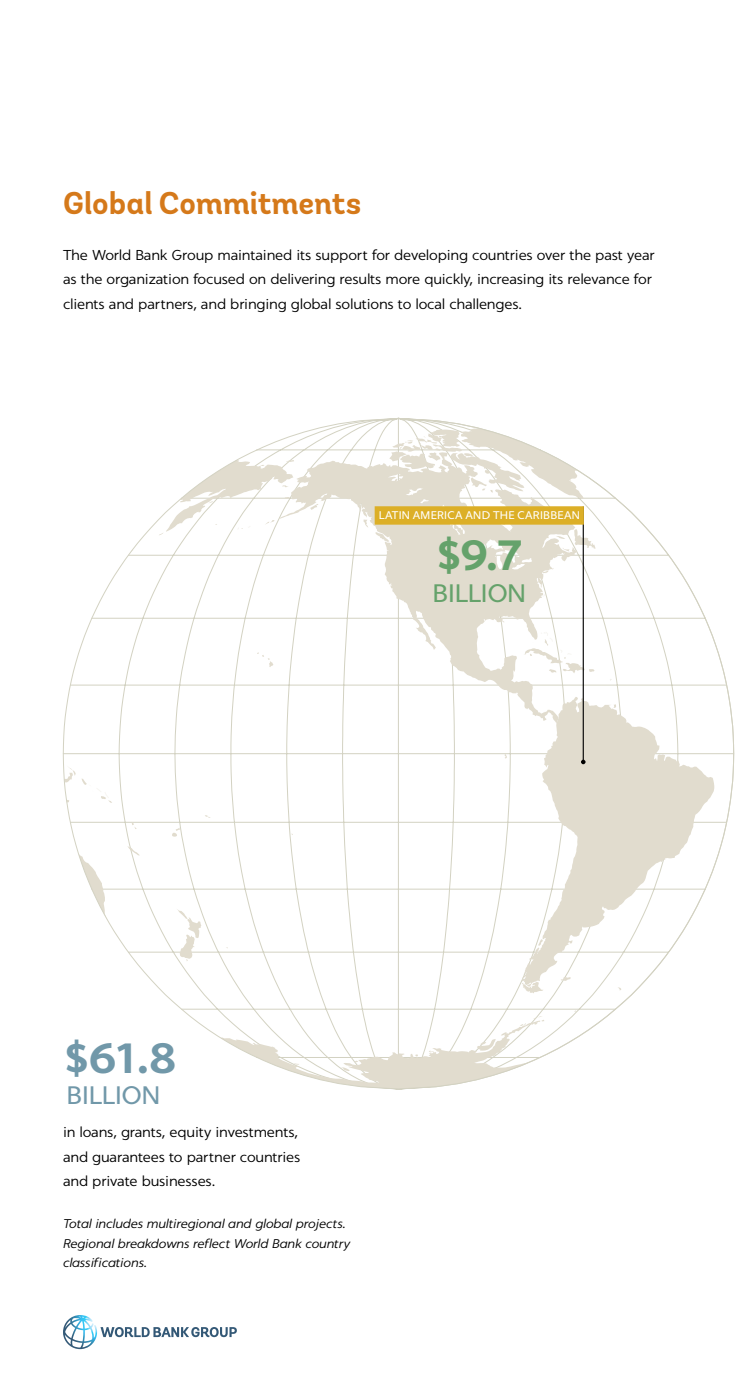
<style>
.page{position:relative;width:756px;height:1386px;background:#fff}
.page>*{position:absolute;margin:0;border:0;box-sizing:border-box;transform-origin:0 0}
.t1{font:600 45.5px "Ortodoxa";color:#7198a9}
.t2{font:600 45.5px "Ortodoxa";color:#65a26b}
.t3{font:700 31.5px "Andes";letter-spacing:-.005em;color:#d5791a}
.t4{font:26.25px "Ortodoxa";letter-spacing:-.005em;color:#65a26b}
.t5{font:26.25px "Ortodoxa";letter-spacing:-.005em;color:#7198a9}
.t6{font:300 14.88px/24.5px "Ortodoxa";letter-spacing:-.01em;color:#000}
.t7{font:italic 300 13.12px/19.2px "Ortodoxa";letter-spacing:-.01em;color:#000}
.t8{font:11.55px "Ortodoxa";letter-spacing:.02em;color:#fff}
</style>
<div class="page">
<svg style="left:63px;top:418px;width:671px;height:672px"></svg>
<hr style="left:583px;top:507px;width:1px;height:255px;background:#000">
<svg style="left:581px;top:760px;width:5px;height:4px"></svg>
<div style="left:375px;top:506px;width:209px;height:19px;background:#dcaf27"></div>
<svg style="left:63px;top:1315px;width:174px;height:34px"></svg>
<h2 class="t3" style="left:63px;top:184px;width:300px">Global Commitments</h2>
<p class="t6" style="left:63px;top:243px;width:593px">The World Bank Group maintained its support for developing countries over the past year as the organization focused on delivering results more quickly, increasing its relevance for clients and partners, and bringing global solutions to local challenges.</p>
<p class="t8" style="left:379px;top:509px;width:203px">LATIN AMERICA AND THE CARIBBEAN</p>
<h1 class="t2" style="left:435px;top:529px;width:89px">$9.7</h1>
<h3 class="t4" style="left:433px;top:578px;width:95px">BILLION</h3>
<h1 class="t1" style="left:63px;top:1031px;width:115px">$61.8</h1>
<h3 class="t5" style="left:67px;top:1081px;width:95px">BILLION</h3>
<p class="t6" style="left:63px;top:1120px;width:239px">in loans, grants, equity investments, and guarantees to partner countries and private businesses.</p>
<p class="t7" style="left:63px;top:1215px;width:289px">Total includes multiregional and global projects.<br>Regional breakdowns reflect World Bank country classifications.</p>
</div>
